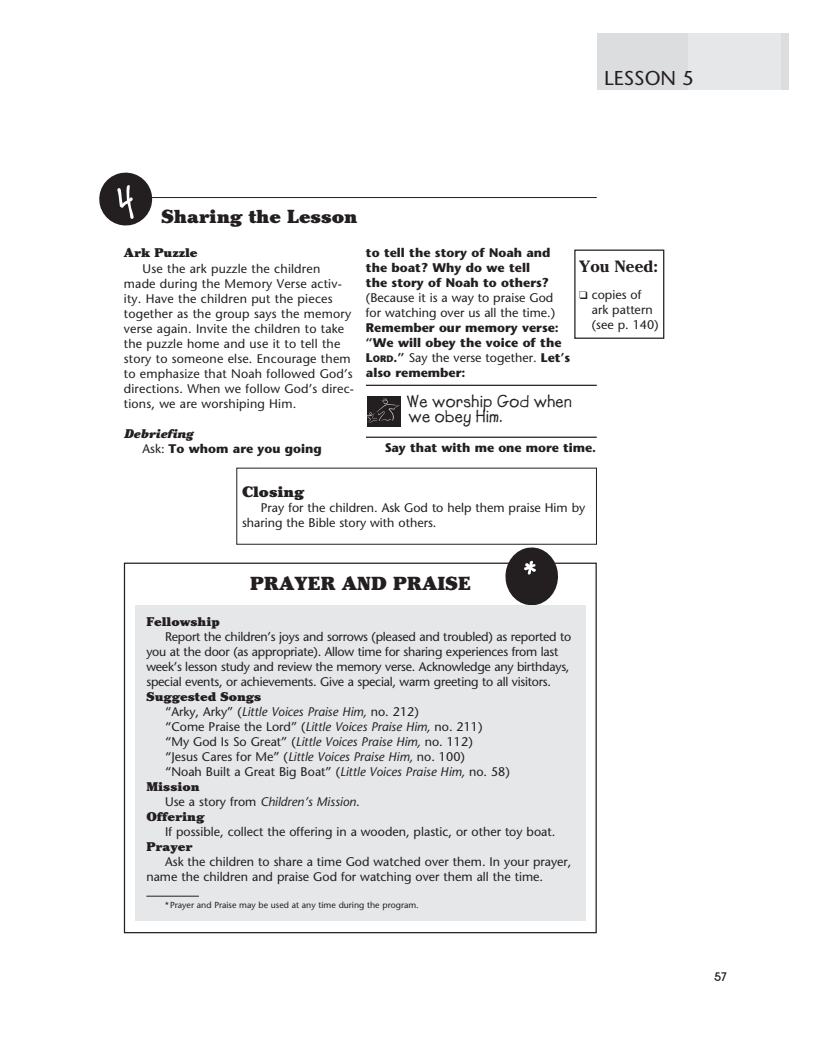
<style>
.page{position:relative;width:822px;height:1047px;background:#fff}
.page>*{position:absolute;margin:0;border:0;box-sizing:border-box;transform-origin:0 0}
.t1{font:20px "Stone Sans";color:#231f20}
.Readiness{font:900 18.75px "Cheltenham";color:#231f20}
.Power_Point{font:17.5px/15px "Lemonade ICG Bold";letter-spacing:.015em;color:#231f20}
.Untitled{font:700 16.25px "Cheltenham";color:#231f20}
.Activities_Subhead{font:900 15px "Cheltenham";color:#231f20}
.Untitled-2{font:12.5px/15px "Stone Sans";color:#231f20}
.Untitled-3{font:12.5px/15px "Stone Sans";letter-spacing:-.02em;color:#231f20}
.t2{font:700 12.5px/15px "Stone Sans";color:#231f20}
.t3{font:italic 12.5px "Stone Sans";color:#231f20}
.P_P_Breaker{font:900 12.5px "Cheltenham";color:#231f20}
.Breaker{font:italic 900 12.5px "Cheltenham";color:#231f20}
.t4{font:700 12.5px "New Garden";color:#231f20}
.Footnotes{font:8.75px "Stone Sans";color:#231f20}
.s1{font-weight:400}
.s2{font-size:9.38px}
.s3{font-style:normal}
.s4{font-style:italic}
</style>
<div class="page">
<hr style="left:101px;top:197px;width:495px;height:1px;background:#231f20">
<div style="left:596px;top:34px;width:92px;height:56px;background:#dcdddf"></div>
<div style="left:688px;top:34px;width:92px;height:56px;background:#e6e7e9"></div>
<div style="left:780px;top:34px;width:8px;height:56px;background:#dcdddf"></div>
<hr style="left:366px;top:384px;width:230px;height:2px;background:#231f20">
<hr style="left:366px;top:436px;width:230px;height:2px;background:#231f20">
<div style="left:367px;top:396px;width:33px;height:31px;background:#231f20"></div>
<svg style="left:367px;top:398px;width:32px;height:25px"></svg>
<div style="left:135px;top:605px;width:450px;height:315px;background:#e6e7e9"></div>
<hr style="left:146px;top:895px;width:53px;height:1px;background:#231f20">
<div style="left:574px;top:249px;width:90px;height:90px;border:1px solid #231f20"></div>
<svg style="left:99px;top:172px;width:54px;height:54px"></svg>
<svg style="left:502px;top:544px;width:58px;height:61px"></svg>
<p class="t1" style="left:604px;top:66px;width:91px">LESSON 5</p>
<p class="Readiness" style="left:161px;top:205px;width:197px">Sharing the Lesson</p>
<p class="P_P_Breaker" style="left:124px;top:245px;width:75px">Ark Puzzle</p>
<p class="Untitled-2" style="left:124px;top:260px;width:231px;text-indent:19px">Use the ark puzzle the children made during the Memory Verse activ&shy;ity. Have the children put the pieces together as the group says the memory verse again. Invite the children to take the puzzle home and use it to tell the story to someone else. Encourage them to emphasize that Noah followed God’s directions. When we follow God’s direc&shy;tions, we are worshiping Him.</p>
<p class="Breaker" style="left:124px;top:425px;width:71px">Debriefing</p>
<p class="t2" style="left:142px;top:440px;width:181px"><span class="s1">Ask:</span> To whom are you going</p>
<p class="t2" style="left:366px;top:245px;width:206px">to tell the story of Noah and the boat? Why do we tell<br>the story of Noah to others? <span class="s1">(Because it is a way to praise God for watching over us all the time.)<br></span>Remember our memory verse: “We will obey the voice of the<br>L<span class="s2">ord</span>.” <span class="s1">Say the verse together.</span> Let’s also remember:</p>
<p class="Power_Point" style="left:406px;top:394px;width:167px">We worship God when we obey Him.</p>
<p class="t2" style="left:384px;top:440px;width:213px">Say that with me one more time.</p>
<p class="Untitled" style="left:579px;top:257px;width:80px">You Need:</p>
<p class="Untitled-2" style="left:591px;top:287px;width:68px;text-indent:-12px">❑ copies of ark pattern (see p. 140)</p>
<p class="Activities_Subhead" style="left:242px;top:482px;width:63px">Closing</p>
<p class="Untitled-2" style="left:242px;top:500px;width:344px;text-indent:19px">Pray for the children. Ask God to help them praise Him by sharing the Bible story with others.</p>
<p class="Readiness" style="left:250px;top:572px;width:222px">PRAYER AND PRAISE</p>
<p class="P_P_Breaker" style="left:146px;top:614px;width:75px">Fellowship</p>
<p class="Untitled-3" style="left:146px;top:629px;width:426px;text-indent:19px">Report the children’s joys and sorrows (pleased and troubled) as reported to you at the door (as appropriate). Allow time for sharing experiences from last week’s lesson study and review the memory verse. Acknowledge any birthdays, special events, or achievements. Give a special, warm greeting to all visitors.</p>
<p class="P_P_Breaker" style="left:146px;top:689px;width:116px">Suggested Songs</p>
<p class="t3" style="left:165px;top:704px;width:255px"><span class="s3">“Arky, Arky” (</span>Little Voices Praise Him, <span class="s3">no. 212)</span></p>
<p class="Untitled-2" style="left:165px;top:719px;width:319px">“Come Praise the Lord” (<span class="s4">Little Voices Praise Him,</span> no. 211)</p>
<p class="Untitled-2" style="left:165px;top:734px;width:309px">“My God Is So Great” (<span class="s4">Little Voices Praise Him,</span> no. 112)</p>
<p class="Untitled-2" style="left:165px;top:749px;width:301px">“Jesus Cares for Me” (<span class="s4">Little Voices Praise Him,</span> no. 100)</p>
<p class="Untitled-2" style="left:165px;top:764px;width:346px">“Noah Built a Great Big Boat” (<span class="s4">Little Voices Praise Him,</span> no. 58)</p>
<p class="P_P_Breaker" style="left:146px;top:779px;width:55px">Mission</p>
<p class="t3" style="left:165px;top:794px;width:196px"><span class="s3">Use a story from</span> Children’s Mission<span class="s3">.</span></p>
<p class="P_P_Breaker" style="left:146px;top:809px;width:60px">Offering</p>
<p class="Untitled-2" style="left:165px;top:824px;width:391px">If possible, collect the offering in a wooden, plastic, or other toy boat.</p>
<p class="P_P_Breaker" style="left:146px;top:839px;width:48px">Prayer</p>
<p class="Untitled-2" style="left:146px;top:854px;width:426px;text-indent:19px">Ask the children to share a time God watched over them. In your prayer, name the children and praise God for watching over them all the time.</p>
<p class="Footnotes" style="left:165px;top:899px;width:255px">* Prayer and Praise may be used at any time during the program.</p>
<p class="t4" style="left:713px;top:969px;width:14px">57</p>
</div>
